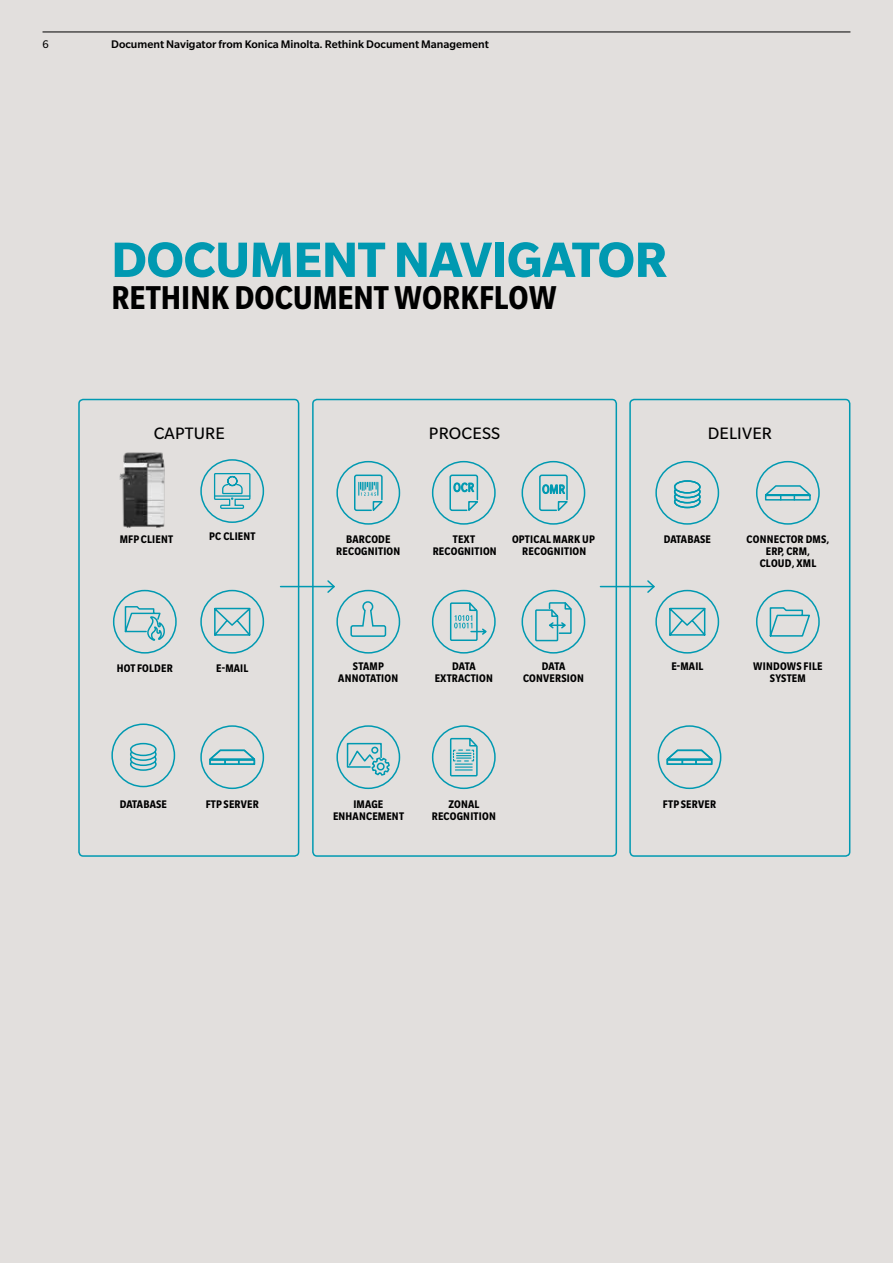
<style>
.page{position:relative;width:893px;height:1263px;background:#e2dfdd}
.page>*{position:absolute;margin:0;border:0;box-sizing:border-box;transform-origin:0 0}
.t1{font:700 54px "Slate Pro";letter-spacing:-.01em;color:#0099b1}
.t2{font:700 condensed 36px "Slate Pro";color:#000}
.t3{font:18px "Slate Pro";letter-spacing:.01em;color:#000}
.t4{font:700 condensed 12px/12px "Slate Pro";letter-spacing:.02em;color:#000;text-align:center}
.t5{font:500 12px "Slate Pro";color:#000}
.t6{font:12px "Slate Pro";color:#000}
</style>
<div class="page">
<hr style="left:281px;top:586px;width:53px;height:1px;background:#0099b1">
<hr style="left:600px;top:586px;width:54px;height:1px;background:#0099b1">
<svg style="left:646px;top:580px;width:9px;height:13px"></svg>
<div style="left:78px;top:399px;width:221px;height:458px;border:2px solid #0099b1;border-radius:4px"></div>
<div style="left:629px;top:399px;width:221px;height:458px;border:2px solid #0099b1;border-radius:4px"></div>
<img style="left:119px;top:452px;width:46px;height:76px">
<div style="left:312px;top:399px;width:305px;height:458px;border:2px solid #0099b1;border-radius:4px"></div>
<div style="left:111px;top:723px;width:64px;height:64px;border:2px solid #0099b1;border-radius:50%"></div>
<svg style="left:130px;top:742px;width:27px;height:29px"></svg>
<div style="left:655px;top:461px;width:64px;height:64px;border:2px solid #0099b1;border-radius:50%"></div>
<svg style="left:673px;top:480px;width:28px;height:29px"></svg>
<svg style="left:764px;top:485px;width:47px;height:16px"></svg>
<div style="left:756px;top:461px;width:64px;height:64px;border:2px solid #0099b1;border-radius:50%"></div>
<svg style="left:209px;top:749px;width:47px;height:16px"></svg>
<div style="left:200px;top:725px;width:64px;height:64px;border:2px solid #0099b1;border-radius:50%"></div>
<svg style="left:666px;top:749px;width:47px;height:16px"></svg>
<div style="left:658px;top:725px;width:63px;height:64px;border:2px solid #0099b1;border-radius:50%"></div>
<div style="left:200px;top:459px;width:64px;height:64px;border:2px solid #0099b1;border-radius:50%"></div>
<svg style="left:213px;top:473px;width:38px;height:36px"></svg>
<div style="left:200px;top:590px;width:64px;height:64px;border:2px solid #0099b1;border-radius:50%"></div>
<svg style="left:214px;top:607px;width:37px;height:29px"></svg>
<div style="left:655px;top:590px;width:64px;height:64px;border:2px solid #0099b1;border-radius:50%"></div>
<svg style="left:669px;top:607px;width:37px;height:29px"></svg>
<div style="left:756px;top:590px;width:64px;height:64px;border:2px solid #0099b1;border-radius:50%"></div>
<svg style="left:769px;top:607px;width:41px;height:30px"></svg>
<div style="left:113px;top:590px;width:64px;height:64px;border:2px solid #0099b1;border-radius:50%"></div>
<svg style="left:124px;top:606px;width:41px;height:35px"></svg>
<div style="left:336px;top:461px;width:64px;height:64px;border:2px solid #0099b1;border-radius:50%"></div>
<svg style="left:354px;top:474px;width:29px;height:38px"></svg>
<svg style="left:432px;top:461px;width:64px;height:64px"></svg>
<svg style="left:522px;top:461px;width:63px;height:64px"></svg>
<svg style="left:326px;top:580px;width:74px;height:74px"></svg>
<svg style="left:432px;top:590px;width:64px;height:64px"></svg>
<svg style="left:522px;top:590px;width:63px;height:64px"></svg>
<div style="left:336px;top:725px;width:64px;height:64px;border:2px solid #0099b1;border-radius:50%"></div>
<svg style="left:346px;top:742px;width:45px;height:36px"></svg>
<svg style="left:432px;top:725px;width:64px;height:64px"></svg>
<hr style="left:43px;top:32px;width:807px;height:1px;background:#000">
<p class="t6" style="left:43px;top:38px;width:8px">6</p>
<p class="t5" style="left:111px;top:38px;width:379px">Document Navigator from Konica Minolta. Rethink Document Management</p>
<h1 class="t1" style="left:111px;top:230px;width:557px">DOCUMENT NAVIGATOR</h1>
<h2 class="t2" style="left:111px;top:278px;width:447px">RETHINK DOCUMENT WORKFLOW</h2>
<h3 class="t3" style="left:154px;top:424px;width:73px">CAPTURE</h3>
<h3 class="t3" style="left:429px;top:424px;width:73px">PROCESS</h3>
<h3 class="t3" style="left:708px;top:424px;width:66px">DELIVER</h3>
<p class="t4" style="left:120px;top:533px;width:55px">MFP CLIENT</p>
<p class="t4" style="left:209px;top:530px;width:48px">PC CLIENT</p>
<p class="t4" style="left:336px;top:533px;width:66px">BARCODE<br>RECOGNITION</p>
<p class="t4" style="left:433px;top:533px;width:66px">TEXT<br>RECOGNITION</p>
<p class="t4" style="left:512px;top:533px;width:85px">OPTICAL MARK UP<br>RECOGNITION</p>
<p class="t4" style="left:664px;top:533px;width:49px">DATABASE</p>
<p class="t4" style="left:747px;top:533px;width:84px">CONNECTOR DMS,<br>ERP, CRM,<br>CLOUD, XML</p>
<p class="t4" style="left:117px;top:662px;width:57px">HOT FOLDER</p>
<p class="t4" style="left:338px;top:660px;width:62px">STAMP<br>ANNOTATION</p>
<p class="t4" style="left:435px;top:660px;width:60px">DATA<br>EXTRACTION</p>
<p class="t4" style="left:523px;top:660px;width:62px">DATA<br>CONVERSION</p>
<p class="t4" style="left:216px;top:662px;width:34px">E-MAIL</p>
<p class="t4" style="left:671px;top:660px;width:34px">E-MAIL</p>
<p class="t4" style="left:753px;top:660px;width:71px">WINDOWS FILE<br>SYSTEM</p>
<p class="t4" style="left:120px;top:798px;width:49px">DATABASE</p>
<p class="t4" style="left:333px;top:798px;width:73px">IMAGE<br>ENHANCEMENT</p>
<p class="t4" style="left:432px;top:798px;width:66px">ZONAL<br>RECOGNITION</p>
<p class="t4" style="left:206px;top:798px;width:55px">FTP SERVER</p>
<p class="t4" style="left:663px;top:798px;width:55px">FTP SERVER</p>
</div>
